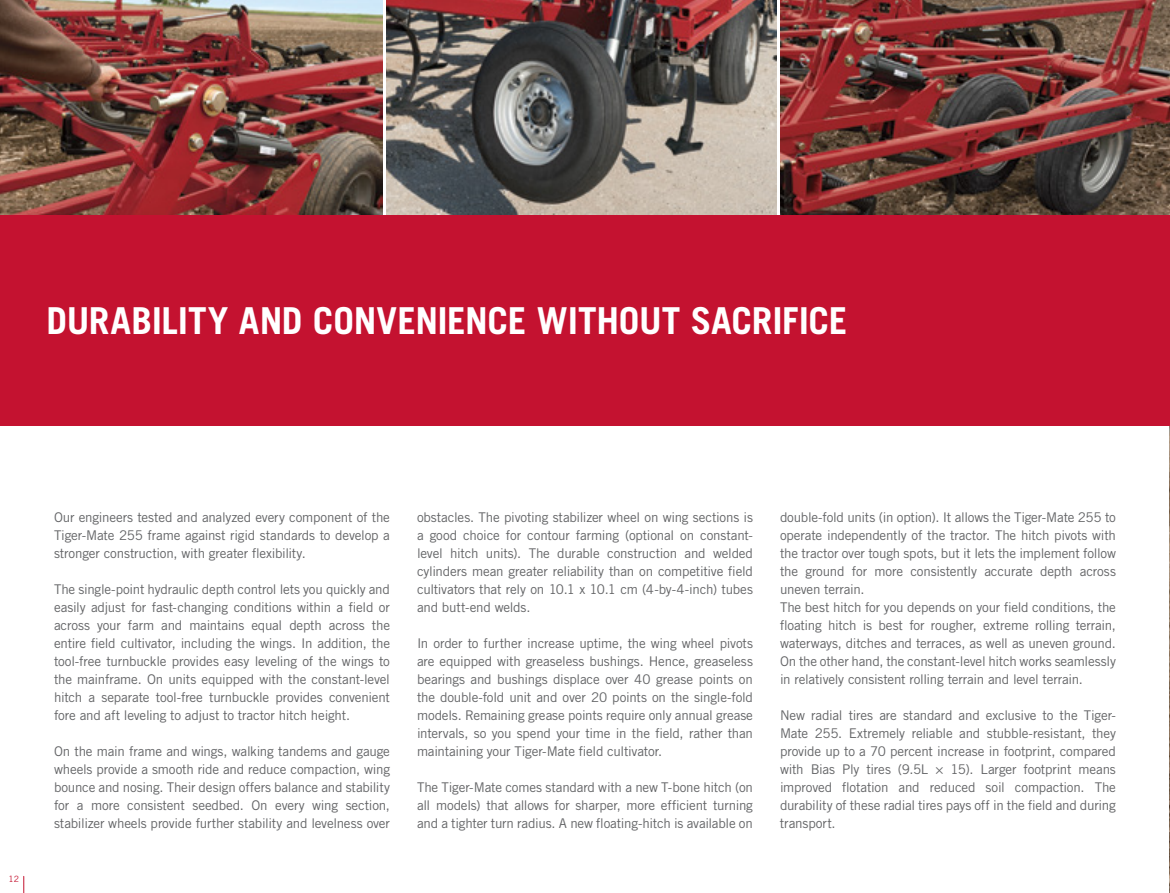
<style>
.page{position:relative;width:1170px;height:893px;background:#fff}
.page>*{position:absolute;margin:0;border:0;box-sizing:border-box;transform-origin:0 0}
.t1{font:700 37.2px "Trade Gothic LT Pro";letter-spacing:-.01em;color:#fff}
.t2{font:13.5px "Trade Gothic LT Pro";letter-spacing:-.01em;color:#636466}
.t3{font:13.35px/18px "Trade Gothic LT Pro";letter-spacing:-.015em;color:#636466;text-align:justify}
.t4{font:8.7px "Trade Gothic LT Pro";color:#c4122f}
.s1{font-size:13.5px}
</style>
<div class="page">
<img style="left:1169px;top:0;width:1px;height:893px">
<img style="left:0;top:0;width:383px;height:215px">
<img style="left:386px;top:0;width:390px;height:215px">
<img style="left:780px;top:0;width:389px;height:215px">
<div style="left:0;top:215px;width:1169px;height:211px;background:#c41230"></div>
<svg style="left:23px;top:876px;width:1px;height:17px"></svg>
<h1 class="t1" style="left:47px;top:298px;width:802px">DURABILITY AND CONVENIENCE WITHOUT SACRIFICE</h1>
<p class="t4" style="left:9px;top:874px;width:12px">12</p>
<p class="t3" style="left:54px;top:508px;width:337px">Our engineers tested and analyzed every component of the Tiger-Mate 255 frame against rigid standards to develop a stronger construction, with greater flexibility.</p>
<p class="t3" style="left:54px;top:580px;width:337px">The single-point hydraulic depth control lets you quickly and easily adjust for fast-changing conditions within a field or across your farm and maintains equal depth across the entire field cultivator, including the wings. In addition, the tool-free turnbuckle provides easy leveling of the wings to the mainframe. On units equipped with the constant-level hitch a separate tool-free turnbuckle provides convenient fore and aft leveling to adjust to tractor hitch height.</p>
<p class="t3" style="left:54px;top:742px;width:337px">On the main frame and wings, walking tandems and gauge wheels provide a smooth ride and reduce compaction, wing bounce and nosing. Their design offers balance and stability for a more consistent seedbed. On every wing section, stabilizer wheels provide further stability and levelness over</p>
<p class="t3" style="left:417px;top:508px;width:337px">obstacles. The pivoting stabilizer wheel on wing sections is a good choice for contour farming (optional on constant&shy;level hitch units). The durable construction and welded cylinders mean greater reliability than on competitive field cultivators that rely on 10.1 x 10.1 cm (4-by-4-inch) tubes and butt-end welds.</p>
<p class="t3" style="left:417px;top:634px;width:337px">In order to further increase uptime, the wing wheel pivots are equipped with greaseless bushings. Hence, greaseless bearings and bushings displace over 40 grease points on the double-fold unit and over 20 points on the single-fold models. Remaining grease points require only annual grease intervals, so you spend your time in the field, rather than maintaining your Tiger-Mate field cultivator.</p>
<p class="t3" style="left:417px;top:778px;width:337px">The Tiger-Mate comes standard with a new T-bone hitch (on all models) that allows for sharper, more efficient turning and a tighter turn radius. A new floating-hitch is available on</p>
<p class="t3" style="left:780px;top:508px;width:337px;text-align:left">double-fold units (in option). It allows the Tiger-Mate 255 to operate independently of the tractor. The hitch pivots with the tractor over tough spots, but it lets the implement follow the ground for more consistently accurate depth across uneven terrain.<br>The best hitch for you depends on your field conditions, the floating hitch is best for rougher, extreme rolling terrain, waterways, ditches and terraces, as well as uneven ground.<br>On the other hand, the constant-level hitch works seamlessly in relatively consistent rolling terrain and level terrain.</p>
<p class="t3" style="left:780px;top:706px;width:337px">New radial tires are standard and exclusive to the Tiger-Mate 255. Extremely reliable and stubble-resistant, they provide up to a 70 percent increase in footprint, compared with Bias Ply tires (9.5L × 15). Larger footprint means improved flotation and reduced soil compaction. The durability of these radial tires pays off in the field and <span class="s1">during</span></p>
<p class="t2" style="left:780px;top:815px;width:57px">transport.</p>
</div>
